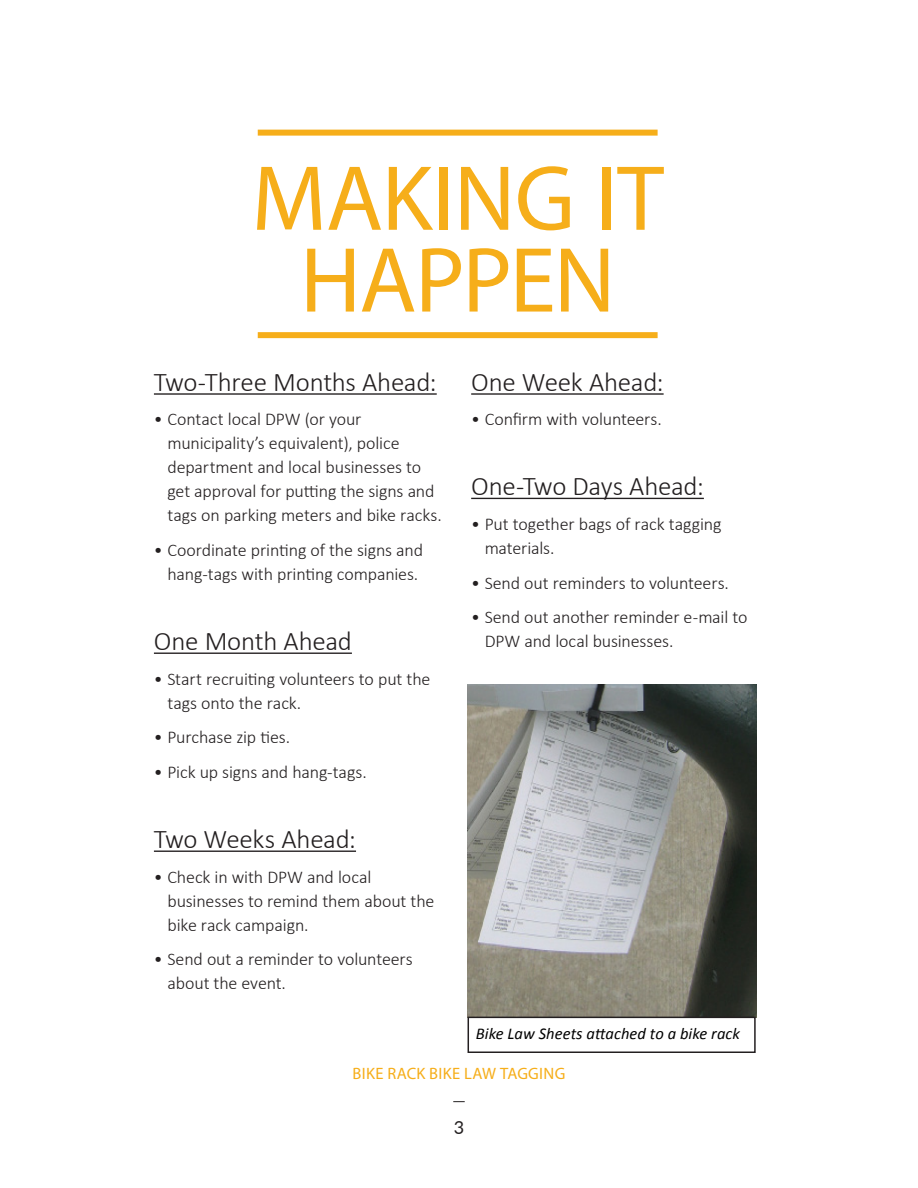
<style>
.page{position:relative;width:918px;height:1188px;background:#fff}
.page>*{position:absolute;margin:0;border:0;box-sizing:border-box;transform-origin:0 0}
.Header_1_Interior{font:93.3px/81.8px "Myriad Pro";letter-spacing:-.015em;color:#f6ae1a;text-align:center}
.Bullet_text{font:300 27px "Calibri";letter-spacing:-.01em;color:#231f20}
.t1{font:300 18px/24px "Calibri";letter-spacing:-.01em;color:#231f20}
.t2{font:18px "Lato";color:#231f20}
.t3{font:italic 16.5px "Calibri";letter-spacing:.005em;color:#000}
.t4{font:16.5px "Myriad Pro";letter-spacing:.015em;color:#f6ae1a}
</style>
<div class="page">
<svg style="left:453px;top:1101px;width:12px;height:1px"></svg>
<div style="left:258px;top:332px;width:400px;height:6px;background:#f6ae1a"></div>
<div style="left:258px;top:130px;width:400px;height:6px;background:#f6ae1a"></div>
<hr style="left:154px;top:393px;width:283px;height:2px;background:#231f20">
<hr style="left:154px;top:653px;width:198px;height:1px;background:#231f20">
<hr style="left:154px;top:851px;width:202px;height:1px;background:#231f20">
<hr style="left:471px;top:393px;width:193px;height:2px;background:#231f20">
<hr style="left:471px;top:498px;width:233px;height:1px;background:#231f20">
<img style="left:468px;top:685px;width:288px;height:332px">
<div style="left:468px;top:1017px;width:288px;height:36px;border:2px solid #231f20"></div>
<p class="Header_1_Interior" style="left:252px;top:156px;width:414px">MAKING IT<br>HAPPEN</p>
<p class="Bullet_text" style="left:154px;top:365px;width:284px">Two-Three Months Ahead:</p>
<p class="t1" style="left:167px;top:407px;width:276px;text-indent:-14px">• Contact local DPW (or your municipality’s equivalent), police department and local businesses to get approval for putting the signs and tags on parking meters and bike racks.</p>
<p class="t1" style="left:154px;top:538px;width:271px;text-align:center">• Coordinate printing of the signs and hang-tags with printing companies.</p>
<p class="Bullet_text" style="left:154px;top:624px;width:200px">One Month Ahead</p>
<p class="t1" style="left:167px;top:666px;width:265px;text-indent:-14px">• Start recruiting volunteers to put the tags onto the rack.</p>
<p class="t1" style="left:154px;top:725px;width:138px">• Purchase zip ties.</p>
<p class="t1" style="left:154px;top:760px;width:214px">• Pick up signs and hang-tags.</p>
<p class="Bullet_text" style="left:154px;top:822px;width:204px">Two Weeks Ahead:</p>
<p class="t1" style="left:167px;top:864px;width:269px;text-indent:-14px">• Check in with DPW and local businesses to remind them about the bike rack campaign.</p>
<p class="t1" style="left:167px;top:947px;width:247px;text-indent:-14px">• Send out a reminder to volunteers about the event.</p>
<p class="Bullet_text" style="left:471px;top:365px;width:194px">One Week Ahead:</p>
<p class="t1" style="left:471px;top:407px;width:192px">• Confirm with volunteers.</p>
<p class="Bullet_text" style="left:471px;top:469px;width:234px">One-Two Days Ahead:</p>
<p class="t1" style="left:485px;top:512px;width:238px;text-indent:-14px">• Put together bags of rack tagging materials.</p>
<p class="t1" style="left:471px;top:570px;width:259px">• Send out reminders to volunteers.</p>
<p class="t1" style="left:485px;top:605px;width:264px;text-indent:-14px">• Send out another reminder e-mail to<br>DPW and local businesses.</p>
<p class="t3" style="left:476px;top:1022px;width:266px">Bike Law Sheets attached to a bike rack</p>
<p class="t4" style="left:353px;top:1063px;width:214px">BIKE RACK BIKE LAW TAGGING</p>
<p class="t2" style="left:454px;top:1114px;width:12px">3</p>
</div>
